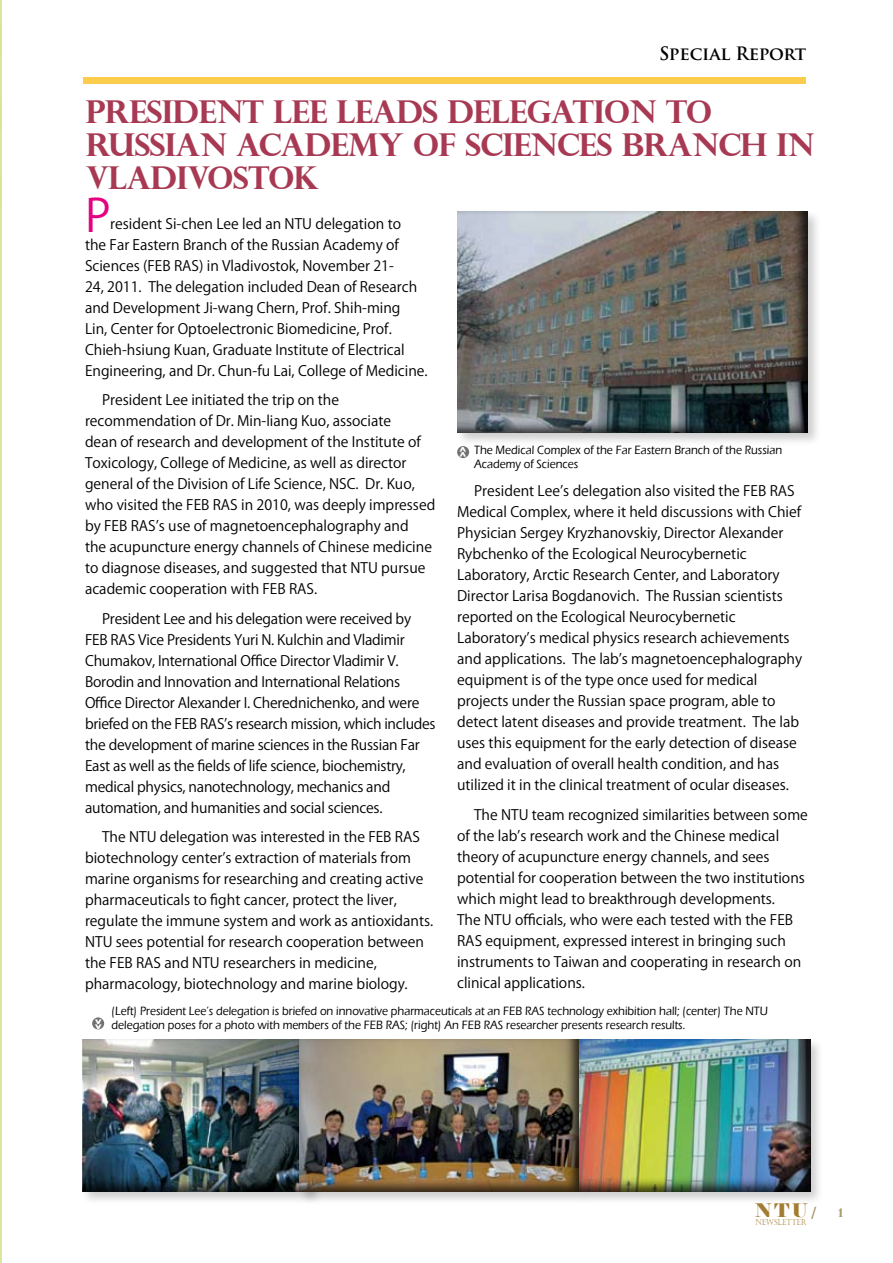
<style>
.page{position:relative;width:893px;height:1263px;background:#fff}
.page>*{position:absolute;margin:0;border:0;box-sizing:border-box;transform-origin:0 0}
.t1{font:45px "Koz Go Pro";color:#e4007f}
.t2{font:700 31.5px/33px "Perpetua Titling";letter-spacing:-.025em;color:#a83953}
.t3{font:18.6px "Elephant";color:#a17c32}
.t4{font:700 18px "Trajan Pro";letter-spacing:-.01em;color:#000}
.t5{font:14.25px/21px "Koz Go Pro";color:#000}
.t6{font:700 12.75px "Perpetua Titling";color:#a99b6f}
.t7{font:500 12.3px/13.5px "Eras ITC";color:#000;scale:.91 1}
.t8{font:700 10.65px "Eras ITC";color:#fff}
.t9{font:8.4px "Castellar";letter-spacing:-.025em;color:#a17c32;scale:.9 1}
</style>
<div class="page">
<div style="left:81px;top:1037px;width:249px;height:175px;background:#000;opacity:.2"></div>
<div style="left:81px;top:1037px;width:230px;height:155px;background:#000;opacity:.75"></div>
<div style="left:297px;top:1037px;width:303px;height:175px;background:#000;opacity:.2"></div>
<div style="left:297px;top:1037px;width:284px;height:155px;background:#000;opacity:.75"></div>
<div style="left:577px;top:1037px;width:254px;height:175px;background:#000;opacity:.2"></div>
<div style="left:577px;top:1037px;width:234px;height:155px;background:#000;opacity:.75"></div>
<hr style="left:0;top:0;width:1px;height:1263px;background:#d8e99b">
<div style="left:83px;top:78px;width:723px;height:6px;background:#fccc4d"></div>
<div style="left:455px;top:209px;width:374px;height:244px;background:#000;opacity:.2"></div>
<div style="left:456px;top:210px;width:353px;height:225px;background:#000;opacity:.75"></div>
<div style="left:457px;top:446px;width:12px;height:12px;background:#727172;border-radius:50%"></div>
<div style="left:92px;top:1017px;width:12px;height:12px;background:#727172;border-radius:50%"></div>
<p class="t4" style="left:659px;top:42px;width:149px">Special Report</p>
<h2 class="t2" style="left:86px;top:95px;width:730px">PRESIDENT LEE LEADS DELEGATION TO<br>RUSSIAN ACADEMY OF SCIENCES BRANCH IN<br>VLADIVOSTOK</h2>
<h1 class="t1" style="left:85px;top:186px;width:27px">P</h1>
<p class="t5" style="left:85px;top:214px;width:344px;text-indent:25px">resident Si-chen Lee led an NTU delegation to<br>the Far Eastern Branch of the Russian Academy of Sciences (FEB RAS) in Vladivostok, November 21-<br>24, 2011. The delegation included Dean of Research and Development Ji-wang Chern, Prof. Shih-ming<br>Lin, Center for Optoelectronic Biomedicine, Prof.<br>Chieh-hsiung Kuan, Graduate Institute of Electrical Engineering, and Dr. Chun-fu Lai, College of Medicine.</p>
<p class="t5" style="left:85px;top:390px;width:352px;text-indent:17px">President Lee initiated the trip on the recommendation of Dr. Min-liang Kuo, associate<br>dean of research and development of the Institute of Toxicology, College of Medicine, as well as director general of the Division of Life Science, NSC. Dr. Kuo, who visited the FEB RAS in 2010, was deeply impressed by FEB RAS’s use of magnetoencephalography and<br>the acupuncture energy channels of Chinese medicine to diagnose diseases, and suggested that NTU pursue academic cooperation with FEB RAS.</p>
<p class="t5" style="left:85px;top:608px;width:352px;text-indent:17px">President Lee and his delegation were received by FEB RAS Vice Presidents Yuri N. Kulchin and Vladimir Chumakov, International Office Director Vladimir V.<br>Borodin and Innovation and International Relations Office Director Alexander I. Cherednichenko, and were briefed on the FEB RAS’s research mission, which includes the development of marine sciences in the Russian Far East as well as the fields of life science, biochemistry, medical physics, nanotechnology, mechanics and automation, and humanities and social sciences.</p>
<p class="t5" style="left:85px;top:827px;width:350px;text-indent:17px">The NTU delegation was interested in the FEB RAS biotechnology center’s extraction of materials from marine organisms for researching and creating active pharmaceuticals to fight cancer, protect the liver, regulate the immune system and work as antioxidants.<br>NTU sees potential for research cooperation between the FEB RAS and NTU researchers in medicine, pharmacology, biotechnology and marine biology.</p>
<p class="t8" style="left:457px;top:457px;width:12px;rotate:-90deg">&gt;&gt;</p>
<p class="t7" style="left:474px;top:444px;width:340px">The Medical Complex of the Far Eastern Branch of the Russian<br>Academy of Sciences</p>
<p class="t5" style="left:457px;top:481px;width:347px;text-indent:17px">President Lee’s delegation also visited the FEB RAS Medical Complex, where it held discussions with Chief Physician Sergey Kryzhanovskiy, Director Alexander Rybchenko of the Ecological Neurocybernetic Laboratory, Arctic Research Center, and Laboratory Director Larisa Bogdanovich. The Russian scientists reported on the Ecological Neurocybernetic Laboratory’s medical physics research achievements and applications. The lab’s magnetoencephalography equipment is of the type once used for medical projects under the Russian space program, able to detect latent diseases and provide treatment. The lab uses this equipment for the early detection of disease and evaluation of overall health condition, and has utilized it in the clinical treatment of ocular diseases.</p>
<p class="t5" style="left:457px;top:804px;width:352px;text-indent:17px">The NTU team recognized similarities between some of the lab’s research work and the Chinese medical theory of acupuncture energy channels, and sees potential for cooperation between the two institutions which might lead to breakthrough developments.<br>The NTU officials, who were each tested with the FEB RAS equipment, expressed interest in bringing such instruments to Taiwan and cooperating in research on clinical applications.</p>
<p class="t8" style="left:104px;top:1019px;width:12px;rotate:90deg">&gt;&gt;</p>
<p class="t7" style="left:112px;top:1005px;width:723px">(Left) President Lee’s delegation is briefed on innovative pharmaceuticals at an FEB RAS technology exhibition hall; (center) The NTU delegation poses for a photo with members of the FEB RAS; (right) An FEB RAS researcher presents research results.</p>
<h3 class="t3" style="left:755px;top:1199px;width:54px">NTU</h3>
<p class="t9" style="left:755px;top:1217px;width:70px">NEWSLETTER <sup>/</sup></p>
<p class="t6" style="left:838px;top:1205px;width:6px">1</p>
</div>
